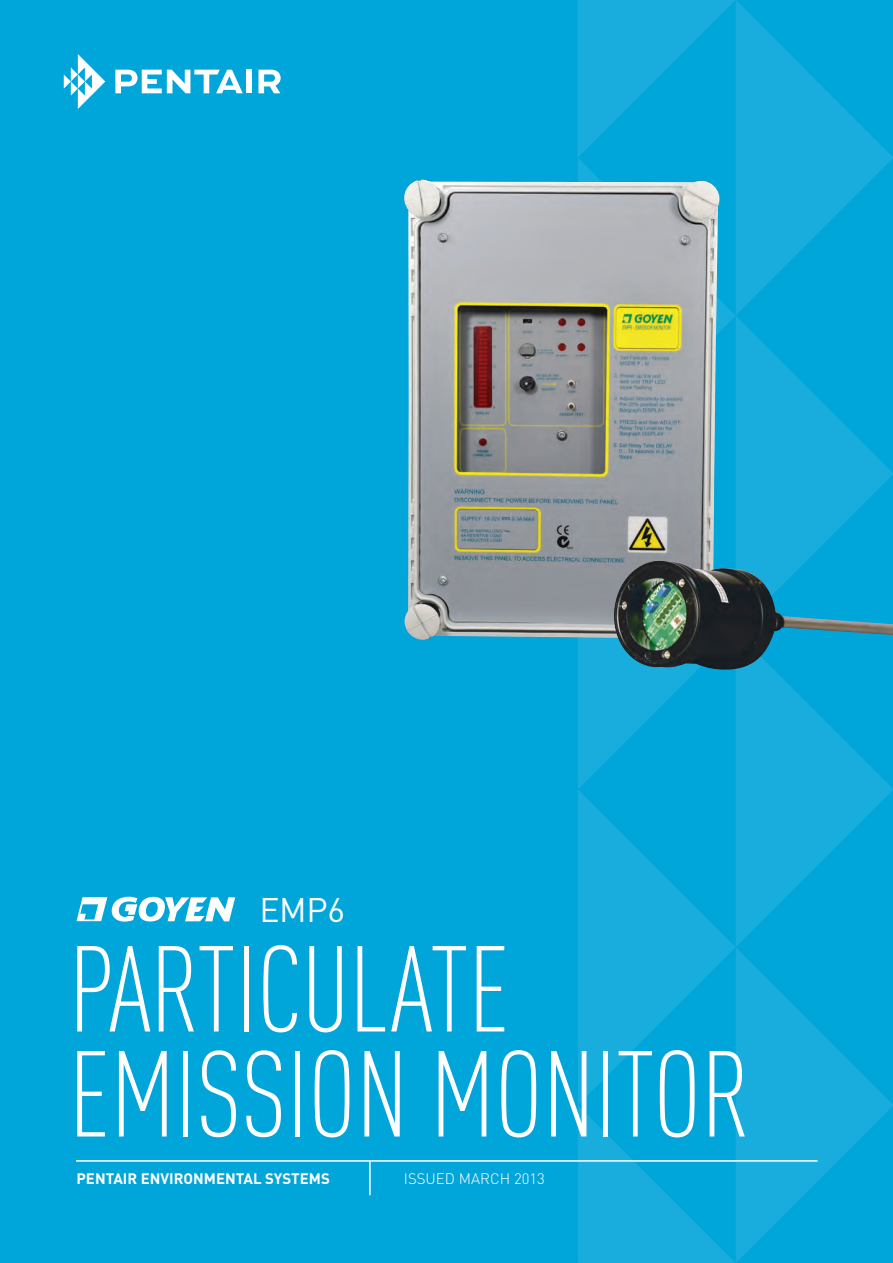
<style>
.page{position:relative;width:893px;height:1263px;background:#00a5da}
.page>*{position:absolute;margin:0;border:0;box-sizing:border-box;transform-origin:0 0}
.t1{font:300 condensed 120px/105px "DINOT";letter-spacing:-.005em;color:#fff}
.t2{font:33.75px "DIN";color:#fff}
.t3{font:700 15px "DIN";color:#fff}
.t4{font:300 15px "DIN";color:#fff}
</style>
<div class="page">
<svg style="left:577px;top:0;width:316px;height:158px"></svg>
<svg style="left:578px;top:158px;width:315px;height:315px"></svg>
<svg style="left:578px;top:473px;width:315px;height:316px;fill:#19addd"></svg>
<svg style="left:578px;top:789px;width:315px;height:473px"></svg>
<svg style="left:578px;top:1105px;width:158px;height:158px"></svg>
<svg style="left:77px;top:896px;width:158px;height:26px"></svg>
<svg style="left:64px;top:54px;width:41px;height:55px"></svg>
<svg style="left:115px;top:70px;width:128px;height:23px"></svg>
<div style="left:247px;top:70px;width:5px;height:23px;background:#fff"></div>
<svg style="left:258px;top:70px;width:23px;height:23px"></svg>
<hr style="left:76px;top:1160px;width:742px;height:2px;background:#fff">
<hr style="left:369px;top:1161px;width:2px;height:34px;background:#fff">
<img style="left:404px;top:176px;width:321px;height:474px">
<img style="left:612px;top:561px;width:281px;height:112px">
<h2 class="t2" style="left:259px;top:888px;width:87px">EMP6</h2>
<h1 class="t1" style="left:69px;top:937px;width:684px">PARTICULATE<br>EMISSION MONITOR</h1>
<p class="t3" style="left:77px;top:1169px;width:255px">PENTAIR ENVIRONMENTAL SYSTEMS</p>
<p class="t4" style="left:404px;top:1169px;width:142px">ISSUED MARCH 2013</p>
</div>
